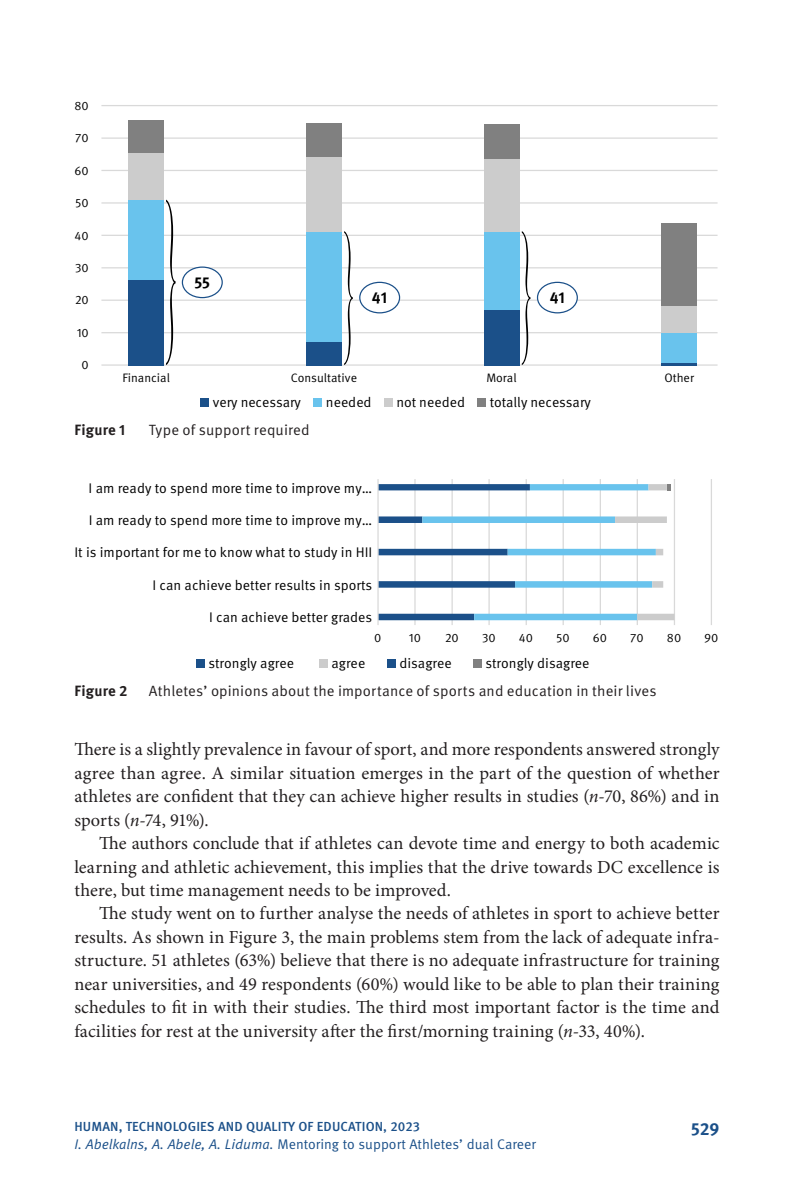
<style>
.page{position:relative;width:794px;height:1191px;background:#fff}
.page>*{position:absolute;margin:0;border:0;box-sizing:border-box;transform-origin:0 0}
.Pamatteksts{font:18.38px/23.4px "Minion Pro";color:#231f20;text-align:justify}
.t1{font:700 17.5px "Meta Pro";color:#1b5089}
.t2{font:700 15.75px "Meta Pro";color:#000}
.Attels_paraksts{font:14.88px "Meta Pro";letter-spacing:.01em;color:#231f20}
.Attels_paraksts-2{font:700 14.88px "Meta Pro";letter-spacing:.01em;color:#231f20}
.t3{font:14px "Meta Pro Norm";color:#000}
.t4{font:14px "Meta Pro";color:#1b5089}
.t5{font:500 13.12px "Meta Pro";letter-spacing:.01em;color:#1b5089}
.t6{font:12.25px "Meta Pro Norm";color:#000}
.s1{font-style:italic}
</style>
<div class="page">
<hr style="left:101px;top:105px;width:616px;height:1px;background:#d9d9d9">
<hr style="left:101px;top:137px;width:616px;height:2px;background:#d9d9d9">
<hr style="left:101px;top:170px;width:616px;height:1px;background:#d9d9d9">
<hr style="left:101px;top:202px;width:616px;height:2px;background:#d9d9d9">
<hr style="left:101px;top:235px;width:616px;height:1px;background:#d9d9d9">
<hr style="left:101px;top:267px;width:616px;height:1px;background:#d9d9d9">
<hr style="left:101px;top:299px;width:616px;height:2px;background:#d9d9d9">
<hr style="left:101px;top:332px;width:616px;height:1px;background:#d9d9d9">
<hr style="left:101px;top:364px;width:616px;height:2px;background:#d9d9d9">
<div style="left:128px;top:120px;width:36px;height:33px;background:#808080"></div>
<div style="left:200px;top:398px;width:9px;height:8px;background:#1b5089"></div>
<div style="left:313px;top:398px;width:9px;height:8px;background:#69c3ed"></div>
<div style="left:384px;top:398px;width:9px;height:8px;background:#ccc"></div>
<div style="left:477px;top:398px;width:9px;height:8px;background:#808080"></div>
<div style="left:128px;top:279px;width:36px;height:87px;background:#1b5089"></div>
<div style="left:128px;top:200px;width:36px;height:79px;background:#69c3ed"></div>
<div style="left:128px;top:153px;width:36px;height:47px;background:#ccc"></div>
<div style="left:306px;top:123px;width:36px;height:35px;background:#808080"></div>
<div style="left:306px;top:342px;width:36px;height:24px;background:#1b5089"></div>
<div style="left:306px;top:232px;width:36px;height:110px;background:#69c3ed"></div>
<div style="left:306px;top:158px;width:36px;height:74px;background:#ccc"></div>
<div style="left:484px;top:125px;width:35px;height:34px;background:#808080"></div>
<div style="left:484px;top:310px;width:35px;height:56px;background:#1b5089"></div>
<div style="left:484px;top:232px;width:35px;height:78px;background:#69c3ed"></div>
<div style="left:484px;top:159px;width:35px;height:73px;background:#ccc"></div>
<div style="left:661px;top:223px;width:36px;height:83px;background:#808080"></div>
<div style="left:661px;top:361px;width:36px;height:5px;background:#1b5089"></div>
<div style="left:661px;top:333px;width:36px;height:30px;background:#69c3ed"></div>
<div style="left:661px;top:306px;width:36px;height:27px;background:#ccc"></div>
<svg style="left:166px;top:200px;width:10px;height:165px"></svg>
<svg style="left:344px;top:231px;width:9px;height:134px"></svg>
<svg style="left:522px;top:231px;width:8px;height:134px"></svg>
<div style="left:182px;top:266px;width:41px;height:32px;border:1px solid #1b5089;border-radius:50%"></div>
<div style="left:360px;top:282px;width:39px;height:31px;background:#fff;border-radius:50%"></div>
<div style="left:359px;top:282px;width:41px;height:31px;border:1px solid #1b5089;border-radius:50%"></div>
<div style="left:537px;top:282px;width:40px;height:31px;background:#fff;border-radius:50%"></div>
<div style="left:537px;top:282px;width:41px;height:31px;border:1px solid #1b5089;border-radius:50%"></div>
<hr style="left:414px;top:479px;width:1px;height:146px;background:#d9d9d9">
<hr style="left:451px;top:479px;width:2px;height:146px;background:#d9d9d9">
<hr style="left:488px;top:479px;width:2px;height:146px;background:#d9d9d9">
<hr style="left:525px;top:479px;width:2px;height:146px;background:#d9d9d9">
<hr style="left:562px;top:479px;width:2px;height:146px;background:#d9d9d9">
<hr style="left:600px;top:479px;width:1px;height:146px;background:#d9d9d9">
<hr style="left:636px;top:479px;width:2px;height:146px;background:#d9d9d9">
<hr style="left:674px;top:479px;width:1px;height:146px;background:#d9d9d9">
<hr style="left:711px;top:479px;width:1px;height:146px;background:#d9d9d9">
<svg style="left:379px;top:484px;width:295px;height:136px"></svg>
<hr style="left:377px;top:479px;width:2px;height:146px;background:#d9d9d9">
<div style="left:196px;top:659px;width:9px;height:9px;background:#1b5089"></div>
<div style="left:319px;top:659px;width:9px;height:9px;background:#ccc"></div>
<div style="left:387px;top:659px;width:9px;height:9px;background:#1b5089"></div>
<div style="left:473px;top:659px;width:9px;height:9px;background:#808080"></div>
<p class="t6" style="left:74px;top:96px;width:16px">80</p>
<p class="t6" style="left:75px;top:129px;width:15px">70</p>
<p class="t6" style="left:74px;top:161px;width:16px">60</p>
<p class="t6" style="left:76px;top:193px;width:15px">50</p>
<p class="t6" style="left:75px;top:226px;width:16px">40</p>
<p class="t6" style="left:75px;top:258px;width:15px">30</p>
<p class="t6" style="left:75px;top:291px;width:15px">20</p>
<p class="t6" style="left:77px;top:323px;width:14px">10</p>
<p class="t6" style="left:81px;top:356px;width:9px">0</p>
<p class="t2" style="left:194px;top:272px;width:17px">55</p>
<p class="t2" style="left:372px;top:287px;width:17px">41</p>
<p class="t2" style="left:549px;top:287px;width:17px">41</p>
<p class="t6" style="left:122px;top:368px;width:49px">Financial</p>
<p class="t6" style="left:291px;top:368px;width:68px">Consultative</p>
<p class="t6" style="left:486px;top:368px;width:32px">Moral</p>
<p class="t6" style="left:664px;top:368px;width:31px">Other</p>
<p class="t3" style="left:213px;top:391px;width:90px">very necessary</p>
<p class="t3" style="left:326px;top:391px;width:47px">needed</p>
<p class="t3" style="left:396px;top:391px;width:70px">not needed</p>
<p class="t3" style="left:490px;top:391px;width:103px">totally necessary</p>
<p class="Attels_paraksts-2" style="left:74px;top:420px;width:53px">Figure 1</p>
<p class="Attels_paraksts" style="left:149px;top:420px;width:162px">Type of support required</p>
<p class="t3" style="left:89px;top:477px;width:285px">I am ready to spend more time to improve my…</p>
<p class="t3" style="left:89px;top:509px;width:285px">I am ready to spend more time to improve my…</p>
<p class="t3" style="left:74px;top:542px;width:299px">It is important for me to know what to study in HII</p>
<p class="t3" style="left:152px;top:574px;width:221px">I can achieve better results in sports</p>
<p class="t3" style="left:209px;top:607px;width:165px">I can achieve better grades</p>
<p class="t6" style="left:374px;top:629px;width:9px">0</p>
<p class="t6" style="left:409px;top:629px;width:14px">10</p>
<p class="t6" style="left:445px;top:629px;width:15px">20</p>
<p class="t6" style="left:482px;top:629px;width:15px">30</p>
<p class="t6" style="left:519px;top:629px;width:16px">40</p>
<p class="t6" style="left:556px;top:629px;width:15px">50</p>
<p class="t6" style="left:593px;top:629px;width:16px">60</p>
<p class="t6" style="left:630px;top:629px;width:15px">70</p>
<p class="t6" style="left:667px;top:629px;width:16px">80</p>
<p class="t6" style="left:704px;top:629px;width:16px">90</p>
<p class="t3" style="left:208px;top:652px;width:87px">strongly agree</p>
<p class="t3" style="left:331px;top:652px;width:35px">agree</p>
<p class="t3" style="left:399px;top:652px;width:54px">disagree</p>
<p class="t3" style="left:485px;top:652px;width:106px">strongly disagree</p>
<p class="Attels_paraksts-2" style="left:74px;top:681px;width:55px">Figure 2</p>
<p class="Attels_paraksts" style="left:149px;top:681px;width:509px">Athletes’ opinions about the importance of sports and education in their lives</p>
<p class="Pamatteksts" style="left:74px;top:737px;width:647px">There is a slightly prevalence in favour of sport, and more respondents answered strongly agree than agree. A similar situation emerges in the part of the question of whether athletes are confident that they can achieve higher results in studies (<span class="s1">n-</span>70, 86%) and in sports (<span class="s1">n-</span>74, 91%).</p>
<p class="Pamatteksts" style="left:74px;top:831px;width:646px;text-indent:25px">The authors conclude that if athletes can devote time and energy to both academic learning and athletic achievement, this implies that the drive towards DC excellence is there, but time management needs to be improved.</p>
<p class="Pamatteksts" style="left:74px;top:902px;width:646px;text-indent:25px">The study went on to further analyse the needs of athletes in sport to achieve better results. As shown in Figure 3, the main problems stem from the lack of adequate infra&shy;structure. 51 athletes (63%) believe that there is no adequate infrastructure for training near universities, and 49 respondents (60%) would like to be able to plan their training schedules to fit in with their studies. The third most important factor is the time and facilities for rest at the university after the first/morning training (<span class="s1">n-</span>33, 40%).</p>
<p class="t5" style="left:74px;top:1118px;width:347px">HUMAN, TECHNOLOGIES AND QUALITY OF EDUCATION, 2023</p>
<p class="t4" style="left:74px;top:1135px;width:463px"><span class="s1">I. Abelkalns, A. Abele, A. Liduma.</span> Mentoring to support Athletes’ dual Career</p>
<p class="t1" style="left:691px;top:1117px;width:30px">529</p>
</div>
